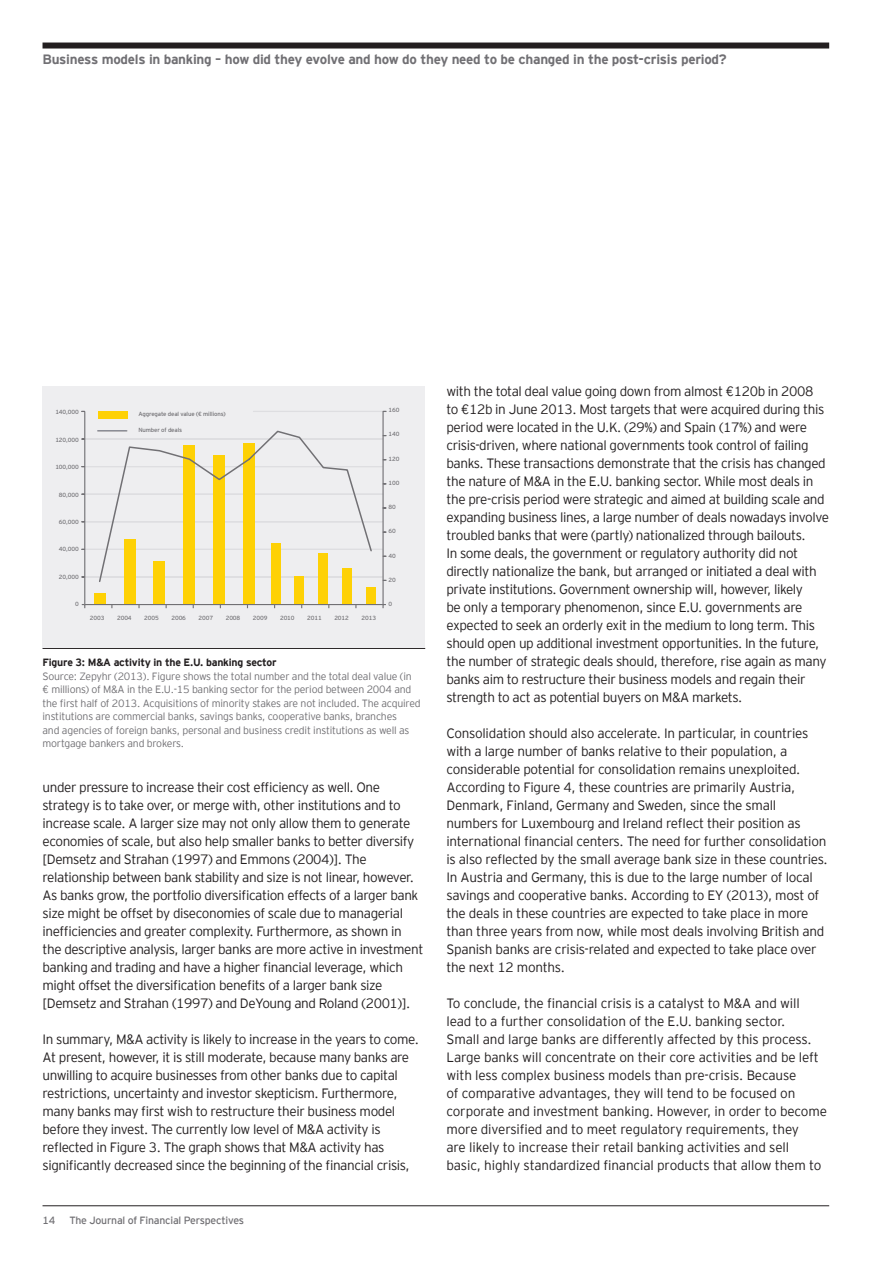
<style>
.page{position:relative;width:893px;height:1263px;background:#fff}
.page>*{position:absolute;margin:0;border:0;box-sizing:border-box;transform-origin:0 0}
.t1{font:300 13.5px/18px "EY Interstate";letter-spacing:-.03em;color:#231f20}
.t2{font:300 13.5px/18px "EY Interstate";letter-spacing:-.01em;color:#231f20}
.t3{font:700 13.5px "EY Interstate";letter-spacing:-.02em;color:#717074}
.t4{font:300 10.5px/13.5px "EY Interstate";letter-spacing:-.02em;color:#717074}
.t5{font:700 10.5px "EY Interstate";letter-spacing:-.02em;color:#231f20}
.t6{font:10.5px "EY Interstate";letter-spacing:-.02em;color:#717074}
.t7{font:6px "EY Interstate";letter-spacing:-.02em;color:#717074}
</style>
<div class="page">
<hr style="left:43px;top:1205px;width:786px;height:1px;background:#231f20">
<div style="left:43px;top:43px;width:786px;height:6px;background:#231f20"></div>
<hr style="left:43px;top:648px;width:382px;height:1px;background:#231f20">
<div style="left:43px;top:386px;width:382px;height:261px;background:#eeeef0"></div>
<hr style="left:85px;top:577px;width:298px;height:1px;background:#dedee1">
<hr style="left:85px;top:576px;width:298px;height:1px;background:#dedee1">
<hr style="left:85px;top:549px;width:298px;height:1px;background:#dedee1">
<hr style="left:85px;top:522px;width:298px;height:1px;background:#717074">
<hr style="left:85px;top:521px;width:298px;height:1px;background:#dedee1">
<hr style="left:85px;top:467px;width:298px;height:1px;background:#717074">
<hr style="left:85px;top:466px;width:298px;height:1px;background:#dedee1">
<hr style="left:254px;top:411px;width:129px;height:1px;background:#dedee1">
<hr style="left:85px;top:438px;width:298px;height:2px;background:#dedee1">
<hr style="left:85px;top:494px;width:298px;height:1px;background:#dedee1">
<div style="left:94px;top:594px;width:12px;height:11px;background:#fed105"></div>
<div style="left:124px;top:539px;width:12px;height:66px;background:#fed105"></div>
<div style="left:153px;top:561px;width:12px;height:44px;background:#fed105"></div>
<div style="left:183px;top:445px;width:12px;height:160px;background:#fed105"></div>
<div style="left:213px;top:455px;width:12px;height:150px;background:#fed105"></div>
<div style="left:243px;top:444px;width:12px;height:161px;background:#fed105"></div>
<div style="left:271px;top:543px;width:9px;height:61px;background:#fed105"></div>
<div style="left:295px;top:576px;width:9px;height:28px;background:#fed105"></div>
<div style="left:319px;top:553px;width:9px;height:51px;background:#fed105"></div>
<div style="left:342px;top:568px;width:10px;height:36px;background:#fed105"></div>
<div style="left:366px;top:587px;width:10px;height:17px;background:#fed105"></div>
<hr style="left:85px;top:604px;width:298px;height:1px;background:#717074">
<hr style="left:382px;top:411px;width:2px;height:194px;background:#717074">
<hr style="left:84px;top:411px;width:1px;height:194px;background:#717074">
<div style="left:98px;top:411px;width:29px;height:8px;background:#fed105"></div>
<svg style="left:98px;top:430px;width:275px;height:153px"></svg>
<p class="t3" style="left:43px;top:49px;width:686px">Business models in banking – how did they evolve and how do they need to be changed in the post-crisis period?</p>
<p class="t7" style="left:55px;top:408px;width:25px">140,000</p>
<p class="t7" style="left:55px;top:435px;width:25px">120,000</p>
<p class="t7" style="left:55px;top:463px;width:25px">100,000</p>
<p class="t7" style="left:59px;top:490px;width:21px">80,000</p>
<p class="t7" style="left:59px;top:517px;width:21px">60,000</p>
<p class="t7" style="left:59px;top:545px;width:21px">40,000</p>
<p class="t7" style="left:59px;top:572px;width:21px">20,000</p>
<p class="t7" style="left:75px;top:600px;width:5px">0</p>
<p class="t7" style="left:138px;top:409px;width:89px">Aggregate deal value (€ millions)</p>
<p class="t7" style="left:138px;top:426px;width:45px">Number of deals</p>
<p class="t7" style="left:90px;top:614px;width:16px">2003</p>
<p class="t7" style="left:117px;top:614px;width:16px">2004</p>
<p class="t7" style="left:144px;top:614px;width:16px">2005</p>
<p class="t7" style="left:171px;top:614px;width:16px">2006</p>
<p class="t7" style="left:199px;top:614px;width:16px">2007</p>
<p class="t7" style="left:226px;top:614px;width:16px">2008</p>
<p class="t7" style="left:253px;top:614px;width:16px">2009</p>
<p class="t7" style="left:280px;top:614px;width:16px">2010</p>
<p class="t7" style="left:307px;top:614px;width:16px">2011</p>
<p class="t7" style="left:334px;top:614px;width:16px">2012</p>
<p class="t7" style="left:362px;top:614px;width:16px">2013</p>
<p class="t7" style="left:389px;top:406px;width:12px">160</p>
<p class="t7" style="left:389px;top:430px;width:12px">140</p>
<p class="t7" style="left:389px;top:454px;width:12px">120</p>
<p class="t7" style="left:389px;top:478px;width:12px">100</p>
<p class="t7" style="left:389px;top:503px;width:9px">80</p>
<p class="t7" style="left:389px;top:527px;width:9px">60</p>
<p class="t7" style="left:389px;top:551px;width:9px">40</p>
<p class="t7" style="left:389px;top:575px;width:9px">20</p>
<p class="t7" style="left:389px;top:600px;width:5px">0</p>
<p class="t5" style="left:43px;top:655px;width:236px">Figure 3: M&amp;A activity in the E.U. banking sector</p>
<p class="t4" style="left:43px;top:668px;width:380px">Source: Zepyhr (2013). Figure shows the total number and the total deal value (in € millions) of M&amp;A in the E.U.-15 banking sector for the period between 2004 and the first half of 2013. Acquisitions of minority stakes are not included. The acquired institutions are commercial banks, savings banks, cooperative banks, branches<br>and agencies of foreign banks, personal and business credit institutions as well as mortgage bankers and brokers.</p>
<p class="t1" style="left:43px;top:777px;width:382px">under pressure to increase their cost efficiency as well. One strategy is to take over, or merge with, other institutions and to increase scale. A larger size may not only allow them to generate economies of scale, but also help smaller banks to better diversify [Demsetz and Strahan (1997) and Emmons (2004)]. The relationship between bank stability and size is not linear, however.<br>As banks grow, the portfolio diversification effects of a larger bank size might be offset by diseconomies of scale due to managerial inefficiencies and greater complexity. Furthermore, as shown in the descriptive analysis, larger banks are more active in investment banking and trading and have a higher financial leverage, which might offset the diversification benefits of a larger bank size [Demsetz and Strahan (1997) and DeYoung and Roland (2001)].</p>
<p class="t1" style="left:43px;top:1029px;width:378px">In summary, M&amp;A activity is likely to increase in the years to come.<br>At present, however, it is still moderate, because many banks are unwilling to acquire businesses from other banks due to capital restrictions, uncertainty and investor skepticism. Furthermore, many banks may first wish to restructure their business model before they invest. The currently low level of M&amp;A activity is reflected in Figure 3. The graph shows that M&amp;A activity has significantly decreased since the beginning of the financial crisis,</p>
<p class="t6" style="left:43px;top:1213px;width:14px">14</p>
<p class="t6" style="left:69px;top:1213px;width:176px">The Journal of Financial Perspectives</p>
<p class="t1" style="left:446px;top:381px;width:384px">with the total deal value going down from almost €120b in 2008<br>to €12b in June 2013. Most targets that were acquired during this period were located in the U.K. (29%) and Spain (17%) and were crisis-driven, where national governments took control of failing banks. These transactions demonstrate that the crisis has changed the nature of M&amp;A in the E.U. banking sector. While most deals in the pre-crisis period were strategic and aimed at building scale and expanding business lines, a large number of deals nowadays involve troubled banks that were (partly) nationalized through bailouts.<br>In some deals, the government or regulatory authority did not directly nationalize the bank, but arranged or initiated a deal with private institutions. Government ownership will, however, likely<br>be only a temporary phenomenon, since E.U. governments are expected to seek an orderly exit in the medium to long term. This should open up additional investment opportunities. In the future, the number of strategic deals should, therefore, rise again as many banks aim to restructure their business models and regain their strength to act as potential buyers on M&amp;A markets.</p>
<p class="t1" style="left:446px;top:723px;width:383px">Consolidation should also accelerate. In particular, in countries with a large number of banks relative to their population, a considerable potential for consolidation remains unexploited.<br>According to Figure 4, these countries are primarily Austria, Denmark, Finland, Germany and Sweden, since the small numbers for Luxembourg and Ireland reflect their position as international financial centers. The need for further consolidation is also reflected by the small average bank size in these countries.<br>In Austria and Germany, this is due to the large number of local savings and cooperative banks. According to EY (2013), most of the deals in these countries are expected to take place in more than three years from now, while most deals involving British and Spanish banks are crisis-related and expected to take place over the next 12 months.</p>
<p class="t2" style="left:446px;top:993px;width:382px">To conclude, the financial crisis is a catalyst to M&amp;A and will lead to a further consolidation of the E.U. banking sector.<br>Small and large banks are differently affected by this process.<br>Large banks will concentrate on their core activities and be left with less complex business models than pre-crisis. Because<br>of comparative advantages, they will tend to be focused on corporate and investment banking. However, in order to become more diversified and to meet regulatory requirements, they<br>are likely to increase their retail banking activities and sell basic, highly standardized financial products that allow them to</p>
</div>
